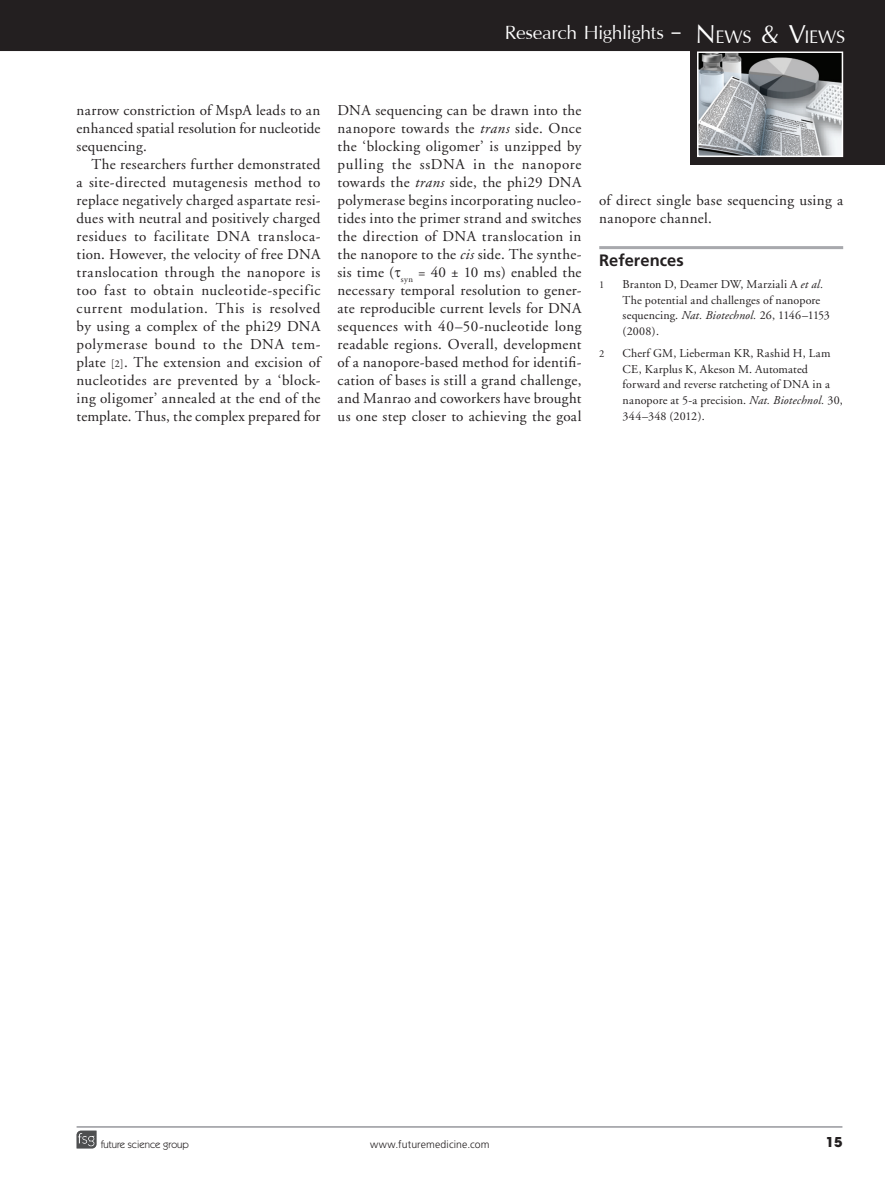
<style>
.page{position:relative;width:885px;height:1191px;background:#fff}
.page>*{position:absolute;margin:0;border:0;box-sizing:border-box;transform-origin:0 0}
.t1{font:30px "Iris UPC";letter-spacing:-.015em;color:#fff}
.t2{font:28.5px "Iris UPC";letter-spacing:-.01em;color:#fff}
.crosshead1{font:700 16.5px "Frutiger";color:#231f20}
.bodyindent{font:15px/18px "Adobe Garamond";letter-spacing:.02em;color:#231f20;text-align:justify}
.bodyfirst{font:15px/18px "Adobe Garamond";letter-spacing:.01em;color:#231f20;text-align:justify}
.t3{font:700 13.5px "Avant Garde";color:#231f20}
.t4{font:12px/15.8px "Adobe Garamond";letter-spacing:.015em;color:#231f20}
.t5{font:300 10.5px "Frutiger";letter-spacing:.01em;color:#231f20}
.t6{font:10.5px "Itc Kabel";color:#231f20}
.t7{font:10.5px "Adobe Garamond";color:#231f20}
.s1{font-size:40.8px}
.s2{font-family:"Garamond Premr Pro";font-size:10.5px}
.s3{font-style:italic}
</style>
<div class="page">
<div style="left:690px;top:0;width:194px;height:165px;background:#231f20"></div>
<img style="left:700px;top:54px;width:140px;height:100px">
<div style="left:697px;top:51px;width:146px;height:106px;border:2px solid #fff"></div>
<div style="left:0;top:0;width:690px;height:51px;background:#231f20"></div>
<hr style="left:77px;top:1126px;width:765px;height:1px;background:#a8a9ad">
<hr style="left:599px;top:246px;width:244px;height:3px;background:#a8a9ad">
<svg style="left:77px;top:1130px;width:19px;height:18px"></svg>
<h1 class="t1" style="left:505px;top:11px;width:177px">Research Highlights –</h1>
<h2 class="t2" style="left:695px;top:15px;width:151px"><span class="s1">N</span>ews <span class="s1">&amp; V</span>iews</h2>
<p class="bodyfirst" style="left:77px;top:101px;width:245px">narrow constriction of MspA leads to an enhanced spatial resolution for nucleotide sequencing.</p>
<p class="bodyindent" style="left:77px;top:155px;width:245px;text-indent:15px">The researchers further demonstrated a site-directed mutagenesis method to replace negatively charged aspartate resi&shy;dues with neutral and positively charged residues to facilitate DNA transloca&shy;tion. However, the velocity of free DNA translocation through the nanopore is too fast to obtain nucleotide-specific current modulation. This is resolved by using a complex of the phi29 DNA polymerase bound to the DNA tem&shy;plate <span class="s2">[2]</span>. The extension and excision of nucleotides are prevented by a ‘block&shy;ing oligomer’ annealed at the end of the template. Thus, the complex prepared for</p>
<p class="bodyindent" style="left:337px;top:101px;width:245px">DNA sequencing can be drawn into the nanopore towards the <span class="s3">trans</span> side. Once the ‘blocking oligomer’ is unzipped by pulling the ssDNA in the nanopore towards the <span class="s3">trans</span> side, the phi29 DNA polymerase begins incorporating nucleo&shy;tides into the primer strand and switches the direction of DNA translocation in the nanopore to the <span class="s3">cis</span> side. The synthe&shy;sis time (▼<sub>syn</sub> = 40 ± 10 ms) enabled the necessary temporal resolution to gener&shy;ate reproducible current levels for DNA sequences with 40–50‑nucleotide long readable regions. Overall, development of a nanopore-based method for identifi&shy;cation of bases is still a grand challenge, and Manrao and coworkers have brought us one step closer to achieving the goal</p>
<p class="bodyindent" style="left:599px;top:191px;width:245px">of direct single base sequencing using a nanopore channel.</p>
<p class="crosshead1" style="left:599px;top:251px;width:86px">References</p>
<p class="t7" style="left:599px;top:279px;width:7px">1</p>
<p class="t4" style="left:622px;top:276px;width:209px">Branton D, Deamer DW, Marziali A <span class="s3">et al.<br></span>The potential and challenges of nanopore sequencing. <span class="s3">Nat. Biotechnol.</span> 26, 1146–1153 (2008).</p>
<p class="t7" style="left:599px;top:348px;width:7px">2</p>
<p class="t4" style="left:622px;top:345px;width:221px">Cherf GM, Lieberman KR, Rashid H, Lam CE, Karplus K, Akeson M. Automated forward and reverse ratcheting of DNA in a nanopore at 5-a precision. <span class="s3">Nat. Biotechnol.</span> 30, 344–348 (2012).</p>
<p class="t6" style="left:101px;top:1138px;width:90px">future science group</p>
<p class="t5" style="left:370px;top:1138px;width:121px">www.futuremedicine.com</p>
<p class="t3" style="left:825px;top:1133px;width:18px">15</p>
</div>
